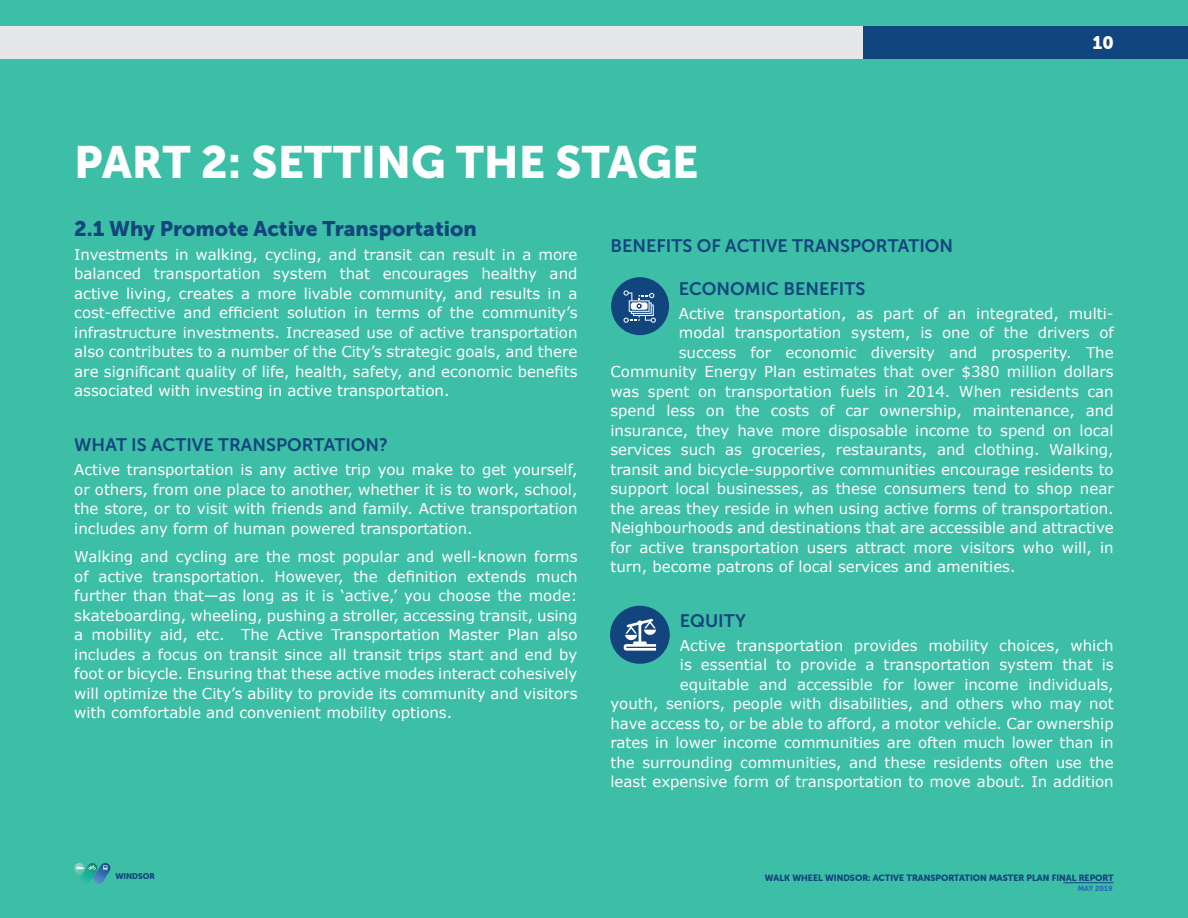
<style>
.page{position:relative;width:1188px;height:918px;background:#3dbea6}
.page>*{position:absolute;margin:0;border:0;box-sizing:border-box;transform-origin:0 0}
.Body{font:45px "Museo Sans 900";color:#fff}
.t1{font:21px "Museo Sans 900";color:#11457e}
.t2{font:18px "Museo Sans 700";color:#11457e}
.t3{font:18px "Museo Sans Rounded 900";color:#fff}
.Body-2{font:15px/19.5px "MS Reference Sans Serif";color:#fff;text-align:justify}
.t4{font:9px "Museo Sans Rounded 900";color:#11457e}
.t5{font:8.25px "Museo Sans Rounded 900";color:#13447f}
.t6{font:7.5px "Museo Sans Rounded 900";color:#2b6db6}
</style>
<div class="page">
<div style="left:862px;top:26px;width:326px;height:32px;background:#11457e"></div>
<div style="left:0;top:26px;width:862px;height:32px;background:#e6e7e9"></div>
<hr style="left:1064px;top:882px;width:50px;height:1px;background:#11457e">
<svg style="left:610px;top:605px;width:60px;height:59px"></svg>
<svg style="left:74px;top:863px;width:37px;height:20px"></svg>
<svg style="left:611px;top:277px;width:58px;height:59px"></svg>
<p class="Body" style="left:74px;top:136px;width:626px">PART 2: SETTING THE STAGE</p>
<p class="t3" style="left:1093px;top:32px;width:22px">10</p>
<h2 class="t1" style="left:74px;top:217px;width:404px">2.1 Why Promote Active Transportation</h2>
<p class="Body-2" style="left:74px;top:244px;width:505px">Investments in walking, cycling, and transit can result in a more balanced transportation system that encourages healthy and active living, creates a more livable community, and results in a cost-effective and efficient solution in terms of the community’s infrastructure investments. Increased use of active transportation also contributes to a number of the City’s strategic goals, and there are significant quality of life, health, safety, and economic benefits associated with investing in active transportation.</p>
<h2 class="t2" style="left:74px;top:435px;width:315px">WHAT IS ACTIVE TRANSPORTATION?</h2>
<p class="Body-2" style="left:74px;top:459px;width:505px">Active transportation is any active trip you make to get yourself, or others, from one place to another, whether it is to work, school, the store, or to visit with friends and family. Active transportation includes any form of human powered transportation.</p>
<p class="Body-2" style="left:74px;top:546px;width:505px">Walking and cycling are the most popular and well-known forms of active transportation. However, the definition extends much further than that—as long as it is ‘active,’ you choose the mode: skateboarding, wheeling, pushing a stroller, accessing transit, using a mobility aid, etc. The Active Transportation Master Plan also includes a focus on transit since all transit trips start and end by foot or bicycle. Ensuring that these active modes interact cohesively will optimize the City’s ability to provide its community and visitors with comfortable and convenient mobility options.</p>
<p class="t5" style="left:115px;top:871px;width:41px">WINDSOR</p>
<h2 class="t2" style="left:610px;top:235px;width:344px">BENEFITS OF ACTIVE TRANSPORTATION</h2>
<h2 class="t2" style="left:679px;top:279px;width:188px">ECONOMIC BENEFITS</h2>
<p class="Body-2" style="left:679px;top:303px;width:436px">Active transportation, as part of an integrated, multi-</p>
<p class="Body-2" style="left:679px;top:323px;width:437px">modal transportation system, is one of the drivers of</p>
<p class="Body-2" style="left:679px;top:342px;width:437px">success for economic diversity and prosperity. The</p>
<p class="Body-2" style="left:610px;top:362px;width:505px">Community Energy Plan estimates that over $380 million dollars</p>
<p class="Body-2" style="left:610px;top:381px;width:505px">was spent on transportation fuels in 2014. When residents can</p>
<p class="Body-2" style="left:610px;top:401px;width:505px">spend less on the costs of car ownership, maintenance, and</p>
<p class="Body-2" style="left:610px;top:420px;width:505px">insurance, they have more disposable income to spend on local</p>
<p class="Body-2" style="left:610px;top:440px;width:505px">services such as groceries, restaurants, and clothing. Walking,</p>
<p class="Body-2" style="left:610px;top:459px;width:505px">transit and bicycle-supportive communities encourage residents to</p>
<p class="Body-2" style="left:610px;top:479px;width:505px">support local businesses, as these consumers tend to shop near</p>
<p class="Body-2" style="left:610px;top:498px;width:505px">the areas they reside in when using active forms of transportation.</p>
<p class="Body-2" style="left:610px;top:518px;width:505px">Neighbourhoods and destinations that are accessible and attractive</p>
<p class="Body-2" style="left:610px;top:537px;width:505px">for active transportation users attract more visitors who will, in</p>
<p class="Body-2" style="left:610px;top:557px;width:407px">turn, become patrons of local services and amenities.</p>
<h2 class="t2" style="left:680px;top:611px;width:68px">EQUITY</h2>
<p class="Body-2" style="left:610px;top:635px;width:505px;text-align:right">Active transportation provides mobility choices, which<br>is essential to provide a transportation system that is equitable and accessible for lower income individuals,<br>youth, seniors, people with disabilities, and others who may not have access to, or be able to afford, a motor vehicle. Car ownership rates in lower income communities are often much lower than in the surrounding communities, and these residents often use the least expensive form of transportation to move about. In addition</p>
<p class="t4" style="left:765px;top:872px;width:350px">WALK WHEEL WINDSOR: ACTIVE TRANSPORTATION MASTER PLAN FINAL REPORT</p>
<p class="t6" style="left:1078px;top:884px;width:37px">MAY 2019</p>
</div>
